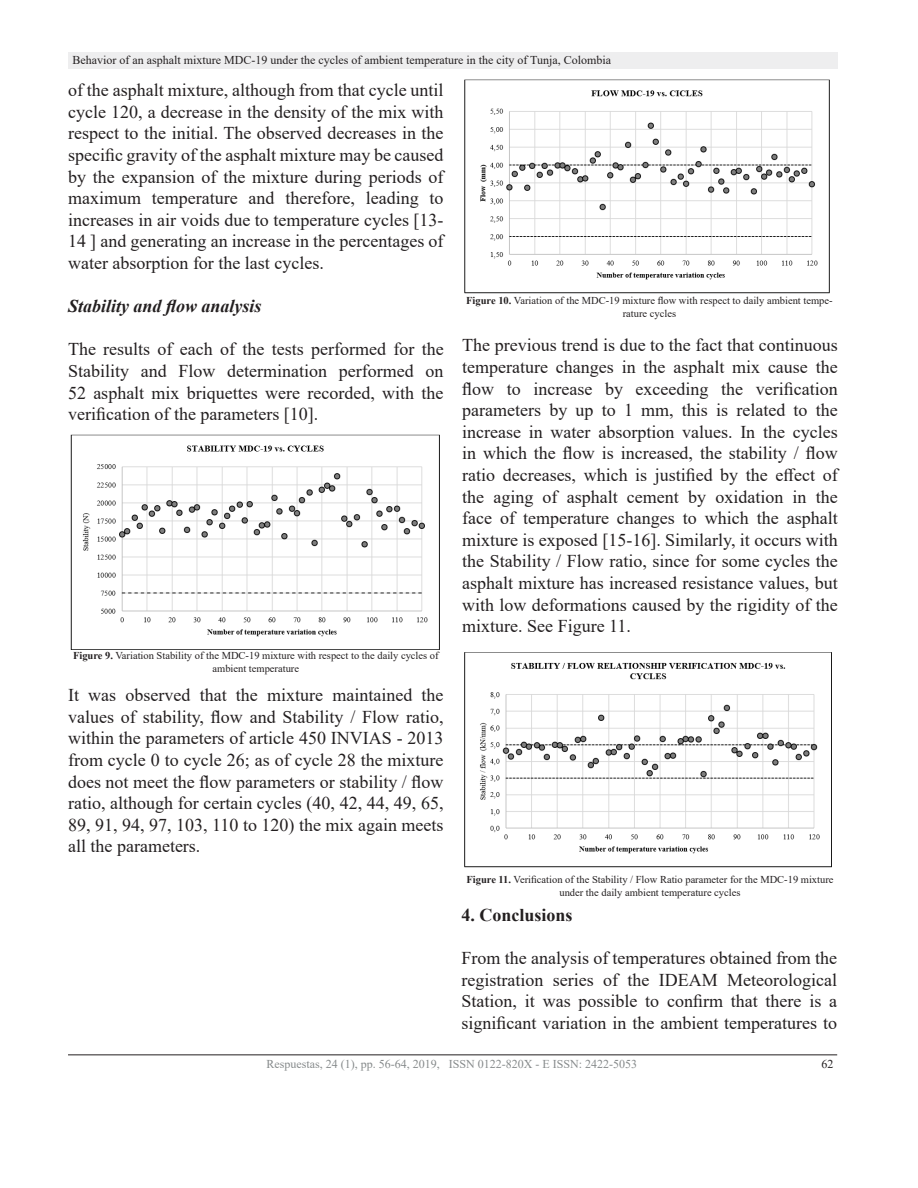
<style>
.page{position:relative;width:918px;height:1188px;background:#fff}
.page>*{position:absolute;margin:0;border:0;box-sizing:border-box;transform-origin:0 0}
.Subtitulo{font:18px/21.6px "Times New Roman";color:#231f20;text-align:justify}
.Subtitulo-2{font:italic 700 18px "Times New Roman";color:#231f20}
.Subtitulo-3{font:700 18px "Times New Roman";color:#231f20}
.t1{font:12px "Times New Roman";color:#231f20}
.t2{font:12px "Times New Roman";color:#868a8b}
.t3{font:10.5px/12.6px "Times New Roman";color:#231f20;text-align:center}
.s1{font-weight:700}
</style>
<div class="page">
<div style="left:68px;top:52px;width:769px;height:17px;background:#eeeeef"></div>
<hr style="left:68px;top:1054px;width:769px;height:1px;background:#231f20">
<img style="left:70px;top:434px;width:370px;height:216px">
<img style="left:464px;top:79px;width:366px;height:215px">
<img style="left:464px;top:652px;width:368px;height:216px">
<p class="t1" style="left:73px;top:51px;width:540px">Behavior of an asphalt mixture MDC-19 under the cycles of ambient temperature in the city of Tunja, Colombia</p>
<p class="Subtitulo" style="left:68px;top:79px;width:377px">of the asphalt mixture, although from that cycle until cycle 120, a decrease in the density of the mix with respect to the initial. The observed decreases in the specific gravity of the asphalt mixture may be caused by the expansion of the mixture during periods of maximum temperature and therefore, leading to increases in air voids due to temperature cycles [13- 14 ] and generating an increase in the percentages of water absorption for the last cycles.</p>
<p class="Subtitulo-2" style="left:68px;top:294px;width:195px">Stability and flow analysis</p>
<p class="Subtitulo" style="left:68px;top:338px;width:377px">The results of each of the tests performed for the Stability and Flow determination performed on 52 asphalt mix briquettes were recorded, with the verification of the parameters [10].</p>
<p class="t3" style="left:466px;top:294px;width:368px"><span class="s1">Figure 10.</span> Variation of the MDC-19 mixture flow with respect to daily ambient tempe&shy;rature cycles</p>
<p class="Subtitulo" style="left:462px;top:334px;width:377px">The previous trend is due to the fact that continuous temperature changes in the asphalt mix cause the flow to increase by exceeding the verification parameters by up to 1 mm, this is related to the increase in water absorption values. In the cycles in which the flow is increased, the stability / flow ratio decreases, which is justified by the effect of the aging of asphalt cement by oxidation in the face of temperature changes to which the asphalt mixture is exposed [15-16]. Similarly, it occurs with the Stability / Flow ratio, since for some cycles the asphalt mixture has increased resistance values, but with low deformations caused by the rigidity of the mixture. See Figure 11.</p>
<p class="t3" style="left:73px;top:649px;width:367px"><span class="s1">Figure 9.</span> Variation Stability of the MDC-19 mixture with respect to the daily cycles of ambient temperature</p>
<p class="Subtitulo" style="left:68px;top:684px;width:377px">It was observed that the mixture maintained the values of stability, flow and Stability / Flow ratio, within the parameters of article 450 INVIAS - 2013 from cycle 0 to cycle 26; as of cycle 28 the mixture does not meet the flow parameters or stability / flow ratio, although for certain cycles (40, 42, 44, 49, 65, 89, 91, 94, 97, 103, 110 to 120) the mix again meets all the parameters.</p>
<p class="t3" style="left:466px;top:873px;width:369px"><span class="s1">Figure 11.</span> Verification of the Stability / Flow Ratio parameter for the MDC-19 mixture under the daily ambient temperature cycles</p>
<p class="Subtitulo-3" style="left:462px;top:902px;width:113px">4. Conclusions</p>
<p class="Subtitulo" style="left:462px;top:947px;width:377px">From the analysis of temperatures obtained from the registration series of the IDEAM Meteorological Station, it was possible to confirm that there is a significant variation in the ambient temperatures to</p>
<p class="t2" style="left:266px;top:1056px;width:372px">Respuestas, 24 (1), pp. 56-64, 2019, ISSN 0122-820X - E ISSN: 2422-5053</p>
<p class="t1" style="left:821px;top:1056px;width:13px">62</p>
</div>
